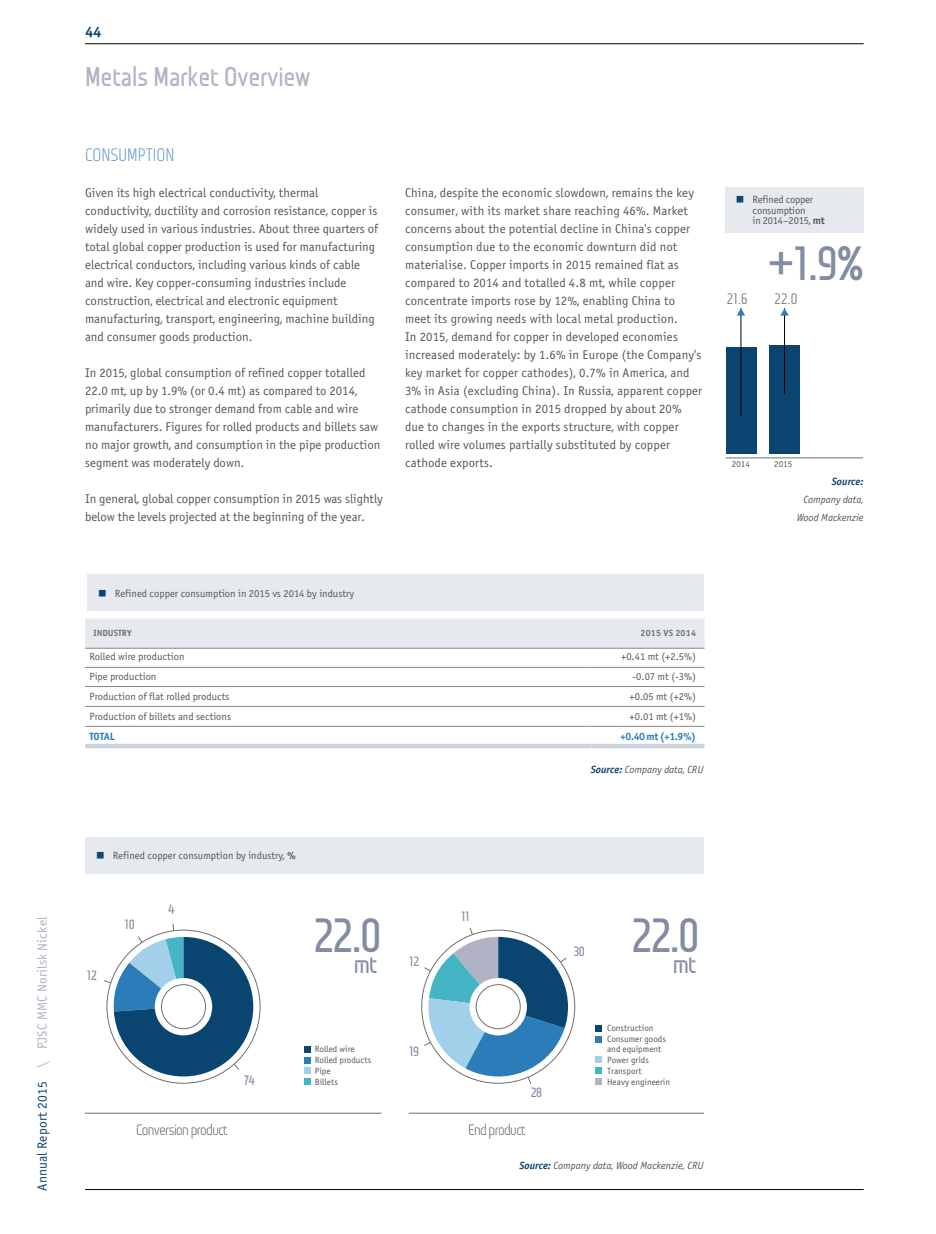
<style>
.page{position:relative;width:936px;height:1234px;background:#fff}
.page>*{position:absolute;margin:0;border:0;box-sizing:border-box;transform-origin:0 0}
.t1{font:700 48px "Monitorica";color:#828da4}
.t2{font:700 27px "Monitorica";color:#afb3c3}
.t3{font:18px "Monitorica";color:#6394c7}
.t4{font:15px "Monitorica";letter-spacing:-.04em;color:#575756}
.t5{font:700 15px "Officina Sans C";color:#0e4572}
.t6{font:13.5px "Officina Sans C";letter-spacing:.01em;color:#afb3c3}
.t7{font:700 13.5px "Monitorica";letter-spacing:-.04em;color:#828da4}
.t8{font:12.75px/18px "Officina Sans C";color:#575756}
.t9{font:10.5px "Officina Sans C";color:#575756}
.t10{font:italic 10.5px/18px "Officina Sans C";color:#575756;text-align:right}
.t11{font:10.5px/10.5px "Officina Sans C";letter-spacing:-.02em;color:#575756}
.t12{font:700 10.5px "Officina Sans C";letter-spacing:-.035em;color:#2b7cb9}
.t13{font:italic 700 10.5px "Officina Sans C";color:#0e4572}
.t14{font:9px/10.8px "Officina Sans C";color:#575756}
.t15{font:700 9px "Officina Sans C";letter-spacing:.01em;color:#706f6f}
.s1{color:#0e4572}
.s2{font-weight:700}
.s3{font-weight:700;color:#0e4572}
</style>
<div class="page">
<div style="left:725px;top:187px;width:138px;height:45px;background:#e6e9ee"></div>
<div style="left:768px;top:345px;width:31px;height:108px;background:#0a4572"></div>
<div style="left:726px;top:347px;width:30px;height:106px;background:#0a4572"></div>
<hr style="left:784px;top:308px;width:1px;height:85px;background:#000">
<hr style="left:740px;top:308px;width:1px;height:108px;background:#000">
<svg style="left:780px;top:308px;width:8px;height:7px"></svg>
<svg style="left:737px;top:308px;width:8px;height:7px"></svg>
<hr style="left:725px;top:457px;width:138px;height:1px;background:#706f6f">
<div style="left:85px;top:837px;width:618px;height:36px;background:#e6e9ee"></div>
<svg style="left:104px;top:923px;width:149px;height:153px"></svg>
<svg style="left:155px;top:977px;width:57px;height:58px"></svg>
<div style="left:161px;top:984px;width:44px;height:44px;background:#fff;border-radius:50%"></div>
<div style="left:161px;top:984px;width:45px;height:44px;border:1px solid #706f6f;border-radius:50%"></div>
<div style="left:304px;top:1045px;width:6px;height:7px;background:#0a4572"></div>
<div style="left:304px;top:1056px;width:6px;height:7px;background:#2b7cb9"></div>
<svg style="left:304px;top:1067px;width:6px;height:17px"></svg>
<hr style="left:408px;top:1112px;width:296px;height:1px;background:#706f6f">
<hr style="left:85px;top:1112px;width:296px;height:1px;background:#706f6f">
<svg style="left:424px;top:928px;width:144px;height:156px"></svg>
<svg style="left:469px;top:977px;width:58px;height:58px"></svg>
<div style="left:476px;top:984px;width:44px;height:44px;background:#fff;border-radius:50%"></div>
<div style="left:476px;top:984px;width:44px;height:44px;border:1px solid #706f6f;border-radius:50%"></div>
<svg style="left:595px;top:1025px;width:6px;height:17px"></svg>
<svg style="left:595px;top:1056px;width:6px;height:28px"></svg>
<svg style="left:85px;top:618px;width:619px;height:108px"></svg>
<hr style="left:85px;top:667px;width:506px;height:1px;background:#878787">
<hr style="left:591px;top:667px;width:113px;height:1px;background:#878787">
<hr style="left:85px;top:686px;width:506px;height:1px;background:#878787">
<hr style="left:591px;top:686px;width:113px;height:1px;background:#878787">
<hr style="left:85px;top:706px;width:506px;height:1px;background:#878787">
<hr style="left:591px;top:706px;width:113px;height:1px;background:#878787">
<hr style="left:85px;top:647px;width:506px;height:1px;background:#878787">
<hr style="left:591px;top:647px;width:113px;height:1px;background:#878787">
<div style="left:85px;top:743px;width:506px;height:5px;background:#cdd3dd"></div>
<div style="left:591px;top:743px;width:113px;height:5px;background:#cdd3dd"></div>
<hr style="left:85px;top:726px;width:506px;height:1px;background:#878787">
<hr style="left:591px;top:726px;width:113px;height:1px;background:#878787">
<div style="left:87px;top:574px;width:616px;height:36px;background:#e6e9ee"></div>
<hr style="left:85px;top:43px;width:778px;height:1px;background:#000">
<hr style="left:85px;top:1188px;width:778px;height:1px;background:#000">
<p class="t6" style="left:35px;top:1190px;width:276px;rotate:-90deg"><span class="s1">Annual Report 2015</span> \ PJSC MMC Norilsk Nickel</p>
<p class="t5" style="left:85px;top:24px;width:18px">44</p>
<h2 class="t2" style="left:85px;top:61px;width:227px">Metals Market Overview</h2>
<h3 class="t3" style="left:85px;top:144px;width:91px">CONSUMPTION</h3>
<p class="t8" style="left:85px;top:183px;width:294px">Given its high electrical conductivity, thermal conductivity, ductility and corrosion resistance, copper is widely used in various industries. About three quarters of total global copper production is used for manufacturing electrical conductors, including various kinds of cable and wire. Key copper-consuming industries include construction, electrical and electronic equipment manufacturing, transport, engineering, machine building and consumer goods production.</p>
<p class="t8" style="left:85px;top:363px;width:297px">In 2015, global consumption of refined copper totalled 22.0 mt, up by 1.9% (or 0.4 mt) as compared to 2014, primarily due to stronger demand from cable and wire manufacturers. Figures for rolled products and billets saw no major growth, and consumption in the pipe production segment was moderately down.</p>
<p class="t8" style="left:85px;top:489px;width:299px">In general, global copper consumption in 2015 was slightly below the levels projected at the beginning of the year.</p>
<p class="t8" style="left:405px;top:183px;width:299px">China, despite the economic slowdown, remains the key consumer, with its market share reaching 46%. Market concerns about the potential decline in China's copper consumption due to the economic downturn did not materialise. Copper imports in 2015 remained flat as compared to 2014 and totalled 4.8 mt, while copper concentrate imports rose by 12%, enabling China to meet its growing needs with local metal production.<br>In 2015, demand for copper in developed economies increased moderately: by 1.6% in Europe (the Company's key market for copper cathodes), 0.7% in America, and 3% in Asia (excluding China). In Russia, apparent copper cathode consumption in 2015 dropped by about 20% due to changes in the exports structure, with copper rolled wire volumes partially substituted by copper cathode exports.</p>
<p class="t11" style="left:752px;top:195px;width:73px">Refined copper consumption<br>in 2014–2015, <span class="s2">mt</span></p>
<h1 class="t1" style="left:767px;top:235px;width:99px">+1.9%</h1>
<p class="t4" style="left:726px;top:290px;width:23px">21.6</p>
<p class="t4" style="left:774px;top:290px;width:24px">22.0</p>
<p class="t14" style="left:732px;top:458px;width:19px">2014</p>
<p class="t14" style="left:774px;top:458px;width:19px">2015</p>
<p class="t13" style="left:831px;top:475px;width:33px">Source:</p>
<p class="t10" style="left:796px;top:490px;width:68px">Company data,<br>Wood Mackenzie</p>
<p class="t9" style="left:115px;top:587px;width:241px">Refined copper consumption in 2015 vs 2014 by industry</p>
<p class="t15" style="left:94px;top:628px;width:40px">INDUSTRY</p>
<p class="t15" style="left:640px;top:628px;width:57px">2015 VS 2014</p>
<p class="t9" style="left:89px;top:651px;width:97px">Rolled wire production</p>
<p class="t9" style="left:621px;top:651px;width:76px">+0.41 mt (+2.5%)</p>
<p class="t9" style="left:89px;top:670px;width:69px">Pipe production</p>
<p class="t9" style="left:632px;top:670px;width:65px">-0.07 mt (-3%)</p>
<p class="t9" style="left:89px;top:691px;width:142px">Production of flat rolled products</p>
<p class="t9" style="left:629px;top:691px;width:68px">+0.05 mt (+2%)</p>
<p class="t9" style="left:89px;top:711px;width:143px">Production of billets and sections</p>
<p class="t9" style="left:629px;top:711px;width:68px">+0.01 mt (+1%)</p>
<p class="t12" style="left:89px;top:730px;width:27px">TOTAL</p>
<p class="t12" style="left:620px;top:730px;width:77px">+0.40 mt (+1.9%)</p>
<p class="t7" style="left:87px;top:966px;width:11px">12</p>
<p class="t9" style="left:113px;top:849px;width:185px">Refined copper consumption by industry, <span class="s2">%</span></p>
<p class="t7" style="left:125px;top:915px;width:12px">10</p>
<p class="t7" style="left:168px;top:901px;width:8px">4</p>
<h1 class="t1" style="left:313px;top:907px;width:70px">22.0<sub>mt</sub></h1>
<p class="t4" style="left:136px;top:1120px;width:93px">Conversion product</p>
<p class="t7" style="left:244px;top:1072px;width:12px">74</p>
<p class="t14" style="left:315px;top:1043px;width:58px">Rolled wire<br>Rolled products<br>Pipe<br>Billets</p>
<p class="t7" style="left:409px;top:953px;width:11px">12</p>
<p class="t7" style="left:409px;top:1043px;width:11px">19</p>
<p class="t10" style="left:590px;top:760px;width:114px"><span class="s3">Source:</span> Company data, CRU</p>
<p class="t7" style="left:461px;top:908px;width:10px">11</p>
<p class="t7" style="left:531px;top:1083px;width:13px">28</p>
<p class="t4" style="left:468px;top:1120px;width:59px">End product</p>
<p class="t7" style="left:573px;top:943px;width:13px">30</p>
<h1 class="t1" style="left:631px;top:907px;width:70px">22.0<sub>mt</sub></h1>
<p class="t14" style="left:607px;top:1022px;width:64px">Construction<br>Consumer goods and equipment<br>Power grids<br>Transport<br>Heavy engineerin</p>
<p class="t10" style="left:519px;top:1156px;width:186px"><span class="s3">Source:</span> Company data, Wood Mackenzie, CRU</p>
</div>
